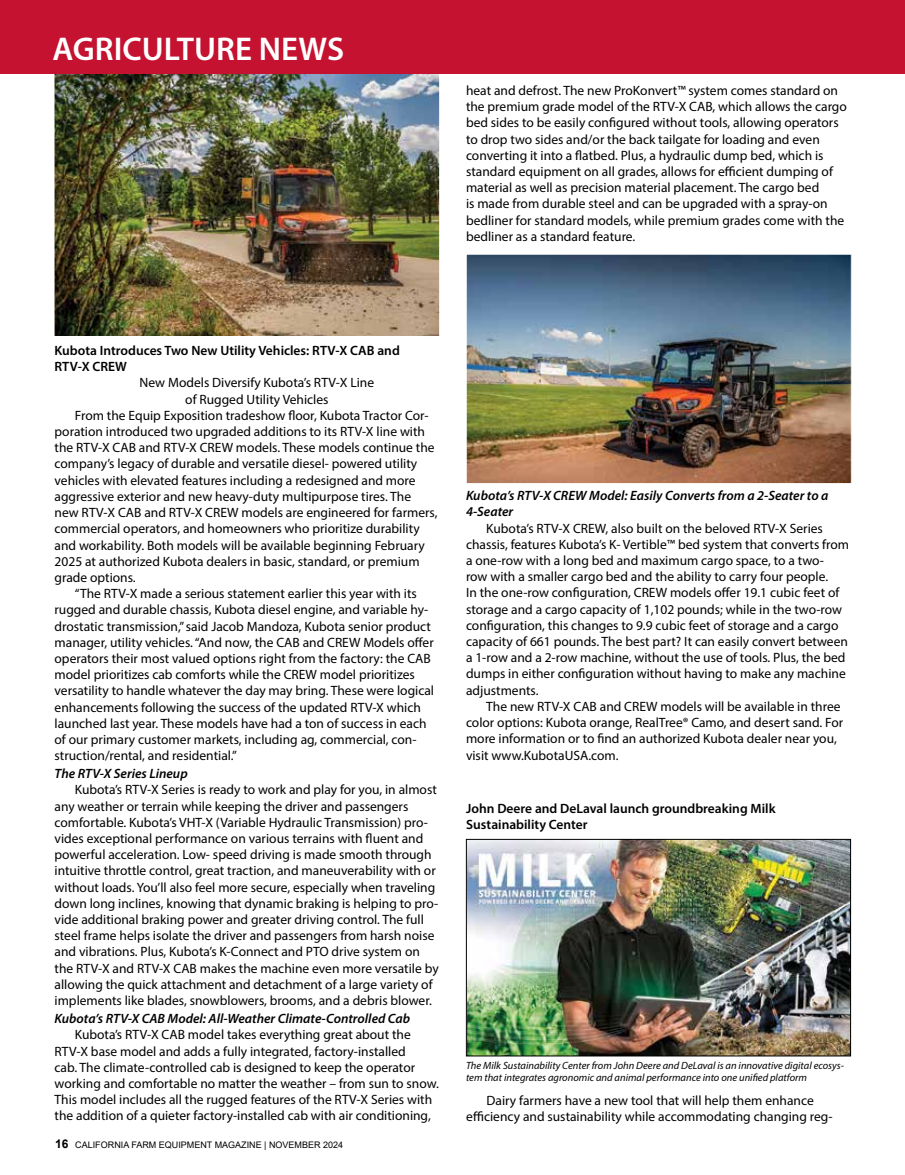
<style>
.page{position:relative;width:905px;height:1175px;background:#fff}
.page>*{position:absolute;margin:0;border:0;box-sizing:border-box;transform-origin:0 0}
.t1{font:600 33px "Myriad Pro";color:#fff}
.t2{font:13.5px/16.2px "Myriad Pro";color:#000}
.t3{font:italic 600 13.5px/16.2px "Myriad Pro";color:#000}
.t4{font:600 13.5px/16.2px "Myriad Pro";color:#000}
.t5{font:italic 10.5px/12.6px "Myriad Pro";color:#000}
.t6{font:9px "Arial";color:#000}
.s1{font-weight:700;font-size:12px}
</style>
<div class="page">
<img style="left:56px;top:74px;width:382px;height:261px">
<div style="left:54px;top:72px;width:386px;height:265px;border:1px solid #fff"></div>
<div style="left:0;top:0;width:904px;height:73px;background:#c41230"></div>
<img style="left:468px;top:256px;width:381px;height:226px">
<div style="left:466px;top:254px;width:385px;height:230px;border:1px solid #fff"></div>
<img style="left:468px;top:841px;width:380px;height:213px">
<div style="left:466px;top:839px;width:384px;height:217px;border:1px solid #000"></div>
<h1 class="t1" style="left:53px;top:28px;width:293px">AGRICULTURE NEWS</h1>
<p class="t2" style="left:466px;top:82px;width:382px">heat and defrost. The new ProKonvert™ system comes standard on the premium grade model of the RTV-X CAB, which allows the cargo bed sides to be easily configured without tools, allowing operators to drop two sides and/or the back tailgate for loading and even converting it into a flatbed. Plus, a hydraulic dump bed, which is standard equipment on all grades, allows for efficient dumping of material as well as precision material placement. The cargo bed<br>is made from durable steel and can be upgraded with a spray-on bedliner for standard models, while premium grades come with the bedliner as a standard feature.</p>
<p class="t4" style="left:55px;top:342px;width:347px">Kubota Introduces Two New Utility Vehicles: RTV-X CAB and<br>RTV-X CREW</p>
<p class="t2" style="left:140px;top:374px;width:236px">New Models Diversify Kubota’s RTV-X Line</p>
<p class="t2" style="left:185px;top:391px;width:145px">of Rugged Utility Vehicles</p>
<p class="t2" style="left:75px;top:407px;width:355px">From the Equip Exposition tradeshow floor, Kubota Tractor Cor-</p>
<p class="t2" style="left:55px;top:423px;width:372px">poration introduced two upgraded additions to its RTV-X line with</p>
<p class="t2" style="left:55px;top:439px;width:381px">the RTV-X CAB and RTV-X CREW models. These models continue the</p>
<p class="t2" style="left:55px;top:455px;width:364px">company’s legacy of durable and versatile diesel- powered utility</p>
<p class="t2" style="left:55px;top:472px;width:362px">vehicles with elevated features including a redesigned and more</p>
<p class="t2" style="left:55px;top:488px;width:358px">aggressive exterior and new heavy-duty multipurpose tires. The</p>
<p class="t2" style="left:55px;top:504px;width:384px">new RTV-X CAB and RTV-X CREW models are engineered for farmers,</p>
<p class="t2" style="left:55px;top:520px;width:366px">commercial operators, and homeowners who prioritize durability</p>
<p class="t2" style="left:55px;top:536px;width:372px">and workability. Both models will be available beginning February</p>
<p class="t2" style="left:55px;top:553px;width:366px">2025 at authorized Kubota dealers in basic, standard, or premium</p>
<p class="t2" style="left:55px;top:569px;width:83px">grade options.</p>
<p class="t2" style="left:75px;top:585px;width:343px">“The RTV-X made a serious statement earlier this year with its</p>
<p class="t2" style="left:55px;top:601px;width:375px">rugged and durable chassis, Kubota diesel engine, and variable hy-</p>
<p class="t2" style="left:55px;top:617px;width:378px">drostatic transmission,” said Jacob Mandoza, Kubota senior product</p>
<p class="t2" style="left:55px;top:634px;width:381px">manager, utility vehicles. “And now, the CAB and CREW Models offer</p>
<p class="t2" style="left:55px;top:650px;width:378px">operators their most valued options right from the factory: the CAB</p>
<p class="t2" style="left:55px;top:666px;width:362px">model prioritizes cab comforts while the CREW model prioritizes</p>
<p class="t2" style="left:55px;top:682px;width:381px">versatility to handle whatever the day may bring. These were logical</p>
<p class="t2" style="left:55px;top:698px;width:368px">enhancements following the success of the updated RTV-X which</p>
<p class="t2" style="left:55px;top:715px;width:373px">launched last year. These models have had a ton of success in each</p>
<p class="t2" style="left:55px;top:731px;width:363px">of our primary customer markets, including ag, commercial, con-</p>
<p class="t2" style="left:55px;top:747px;width:184px">struction/rental, and residential.”</p>
<p class="t3" style="left:55px;top:765px;width:135px">The RTV-X Series Lineup</p>
<p class="t2" style="left:55px;top:781px;width:385px;text-indent:20px">Kubota’s RTV-X Series is ready to work and play for you, in almost any weather or terrain while keeping the driver and passengers comfortable. Kubota’s VHT-X (Variable Hydraulic Transmission) pro&shy;vides exceptional performance on various terrains with fluent and powerful acceleration. Low- speed driving is made smooth through intuitive throttle control, great traction, and maneuverability with or without loads. You’ll also feel more secure, especially when traveling down long inclines, knowing that dynamic braking is helping to pro&shy;vide additional braking power and greater driving control. The full steel frame helps isolate the driver and passengers from harsh noise and vibrations. Plus, Kubota’s K-Connect and PTO drive system on the RTV-X and RTV-X CAB makes the machine even more versatile by allowing the quick attachment and detachment of a large variety of implements like blades, snowblowers, brooms, and a debris blower.</p>
<p class="t3" style="left:55px;top:1010px;width:357px">Kubota’s RTV-X CAB Model: All-Weather Climate-Controlled Cab</p>
<p class="t2" style="left:55px;top:1026px;width:386px;text-indent:20px">Kubota’s RTV-X CAB model takes everything great about the RTV-X base model and adds a fully integrated, factory-installed<br>cab. The climate-controlled cab is designed to keep the operator working and comfortable no matter the weather – from sun to snow.<br>This model includes all the rugged features of the RTV-X Series with the addition of a quieter factory-installed cab with air conditioning,</p>
<p class="t6" style="left:55px;top:1138px;width:289px"><span class="s1">16</span> CALIFORNIA FARM EQUIPMENT MAGAZINE | NOVEMBER 2024</p>
<p class="t3" style="left:466px;top:487px;width:364px">Kubota’s RTV-X CREW Model: Easily Converts from a 2-Seater to a<br>4-Seater</p>
<p class="t2" style="left:466px;top:520px;width:384px;text-indent:20px">Kubota’s RTV-X CREW, also built on the beloved RTV-X Series chassis, features Kubota’s K- Vertible™ bed system that converts from a one-row with a long bed and maximum cargo space, to a two-<br>row with a smaller cargo bed and the ability to carry four people.<br>In the one-row configuration, CREW models offer 19.1 cubic feet of storage and a cargo capacity of 1,102 pounds; while in the two-row configuration, this changes to 9.9 cubic feet of storage and a cargo capacity of 661 pounds. The best part? It can easily convert between a 1-row and a 2-row machine, without the use of tools. Plus, the bed dumps in either configuration without having to make any machine adjustments.</p>
<p class="t2" style="left:466px;top:698px;width:378px;text-indent:20px">The new RTV-X CAB and CREW models will be available in three color options: Kubota orange, RealTree® Camo, and desert sand. For more information or to find an authorized Kubota dealer near you, visit www.KubotaUSA.com.</p>
<p class="t4" style="left:466px;top:800px;width:311px">John Deere and DeLaval launch groundbreaking Milk<br>Sustainability Center</p>
<p class="t5" style="left:466px;top:1058px;width:379px">The Milk Sustainability Center from John Deere and DeLaval is an innovative digital ecosys&shy;tem that integrates agronomic and animal performance into one unified platform</p>
<p class="t2" style="left:466px;top:1091px;width:368px;text-align:center">Dairy farmers have a new tool that will help them enhance efficiency and sustainability while accommodating changing reg-</p>
</div>
